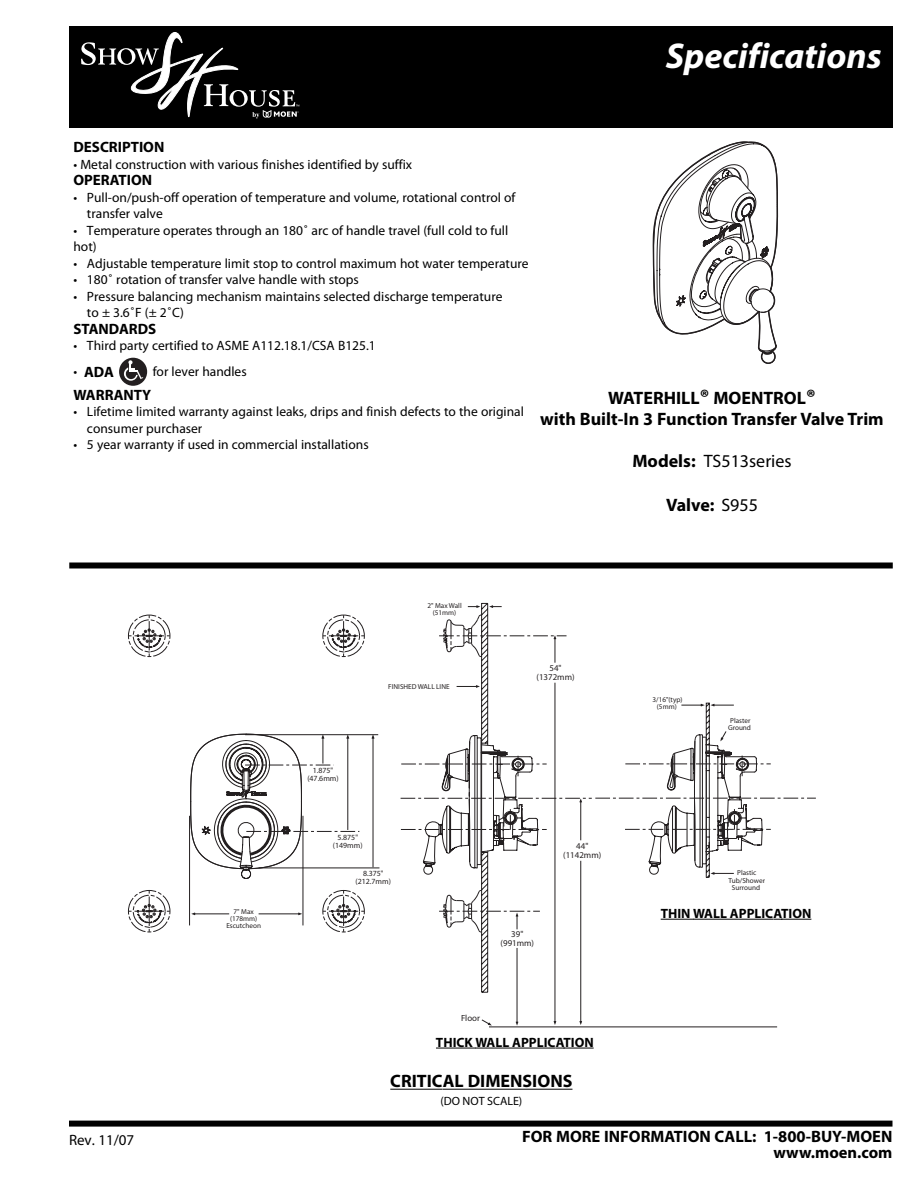
<style>
.page{position:relative;width:918px;height:1188px;background:#fff}
.page>*{position:absolute;margin:0;border:0;box-sizing:border-box;transform-origin:0 0}
.t1{font:italic 700 36px "Myriad Pro";color:#fff}
.t2{font:700 18px/21px "Myriad Pro";color:#000;text-align:center}
.t3{font:18px "Myriad Pro";color:#000}
.t4{font:700 16.5px/16.5px "Myriad Pro";color:#000;text-align:right}
.t5{font:700 15px "Myriad Pro";color:#000}
.t6{font:15px "Myriad Pro";color:#000}
.t7{font:13.5px/16.5px "Myriad Pro";color:#000}
.t8{font:700 13.5px "Myriad Pro";color:#000}
.t9{font:12px "Myriad Pro";color:#000}
.t10{font:8.85px/8.9px "Myriad Pro";color:#231f20;text-align:center}
.t11{font:7.8px/7.8px "Myriad Pro";color:#231f20;text-align:center}
.t12{font:7.2px/7.2px "Myriad Pro";color:#231f20;text-align:center}
.s1{font-size:21px}
.s2{font-weight:700}
.s3{font-weight:400}
</style>
<div class="page">
<div style="left:69px;top:26px;width:823px;height:102px;background:#000"></div>
<svg style="left:81px;top:32px;width:218px;height:86px"></svg>
<div style="left:69px;top:1121px;width:823px;height:6px;background:#000"></div>
<hr style="left:555px;top:683px;width:1px;height:339px;background:#231f20">
<hr style="left:581px;top:861px;width:1px;height:161px;background:#231f20">
<hr style="left:517px;top:948px;width:1px;height:75px;background:#231f20">
<svg style="left:482px;top:1020px;width:10px;height:6px"></svg>
<hr style="left:489px;top:1026px;width:288px;height:1px;background:#231f20">
<svg style="left:127px;top:614px;width:239px;height:319px"></svg>
<hr style="left:348px;top:737px;width:1px;height:93px;background:#231f20">
<hr style="left:373px;top:737px;width:1px;height:130px;background:#231f20">
<hr style="left:245px;top:734px;width:133px;height:1px;background:#231f20">
<hr style="left:259px;top:868px;width:120px;height:1px;background:#231f20">
<hr style="left:390px;top:1089px;width:53px;height:1px;background:#000">
<hr style="left:443px;top:1089px;width:129px;height:1px;background:#000">
<svg style="left:653px;top:141px;width:125px;height:223px"></svg>
<div style="left:69px;top:562px;width:824px;height:6px;background:#000"></div>
<svg style="left:401px;top:603px;width:415px;height:390px"></svg>
<hr style="left:781px;top:919px;width:30px;height:1px;background:#000">
<hr style="left:436px;top:1048px;width:40px;height:1px;background:#000">
<svg style="left:475px;top:1048px;width:12px;height:1px"></svg>
<hr style="left:487px;top:1048px;width:69px;height:1px;background:#000">
<hr style="left:563px;top:1048px;width:31px;height:1px;background:#000">
<svg style="left:119px;top:358px;width:28px;height:28px"></svg>
<h1 class="t1" style="left:666px;top:42px;width:218px">Specifications</h1>
<p class="t5" style="left:73px;top:142px;width:92px">DESCRIPTION</p>
<p class="t7" style="left:73px;top:157px;width:340px">• Metal construction with various finishes identified by suffix</p>
<p class="t5" style="left:73px;top:175px;width:80px">OPERATION</p>
<p class="t7" style="left:87px;top:190px;width:430px;text-indent:-14px">• Pull-on/push-off operation of temperature and volume, rotational control of transfer valve</p>
<p class="t7" style="left:73px;top:223px;width:436px">• Temperature operates through an 180˚ arc of handle travel (full cold to full hot)</p>
<p class="t7" style="left:73px;top:256px;width:457px">• Adjustable temperature limit stop to control maximum hot water temperature</p>
<p class="t7" style="left:73px;top:273px;width:287px">• 180˚ rotation of transfer valve handle with stops</p>
<p class="t7" style="left:87px;top:289px;width:417px;text-indent:-14px">• Pressure balancing mechanism maintains selected discharge temperature to ± 3.6˚F (± 2˚C)</p>
<p class="t5" style="left:73px;top:323px;width:84px">STANDARDS</p>
<p class="t7" style="left:73px;top:334px;width:304px;line-height:25.5px">• Third party certified to ASME A112.18.1/CSA B125.1 •</p>
<p class="t7" style="left:153px;top:364px;width:96px">for lever handles</p>
<p class="t5" style="left:84px;top:366px;width:31px">ADA</p>
<p class="t5" style="left:73px;top:389px;width:79px">WARRANTY</p>
<p class="t7" style="left:87px;top:405px;width:438px;text-indent:-14px">• Lifetime limited warranty against leaks, drips and finish defects to the original consumer purchaser</p>
<p class="t7" style="left:73px;top:438px;width:297px">• 5 year warranty if used in commercial installations</p>
<h2 class="t2" style="left:540px;top:389px;width:345px">WATERHILL<span class="s1">®</span> MOENTROL<span class="s1">®<br></span>with Built-In 3 Function Transfer Valve Trim</h2>
<h2 class="t3" style="left:632px;top:454px;width:161px"><span class="s2">Models:</span> TS513series</h2>
<h2 class="t2" style="left:666px;top:496px;width:93px">Valve: <span class="s3">S955</span></h2>
<p class="t12" style="left:226px;top:908px;width:36px">7" Max (178mm)<br>Escutcheon</p>
<p class="t12" style="left:427px;top:602px;width:36px">2" Max Wall (51mm)</p>
<p class="t11" style="left:307px;top:767px;width:33px">1.875" (47.6mm)</p>
<p class="t12" style="left:388px;top:683px;width:63px">FINISHED WALL LINE</p>
<p class="t11" style="left:333px;top:833px;width:31px">5.875" (149mm)</p>
<p class="t11" style="left:356px;top:869px;width:37px">8.375" (212.7mm)</p>
<p class="t10" style="left:537px;top:663px;width:40px">54" (1372mm)</p>
<p class="t10" style="left:563px;top:842px;width:40px">44" (1142mm)</p>
<p class="t12" style="left:653px;top:696px;width:31px">3/16"(typ) (5mm)</p>
<p class="t12" style="left:728px;top:716px;width:24px">Plaster<br>Ground</p>
<p class="t12" style="left:729px;top:869px;width:38px">Plastic<br>Tub/Shower<br>Surround</p>
<p class="t8" style="left:661px;top:908px;width:152px">THIN WALL APPLICATION</p>
<p class="t10" style="left:501px;top:929px;width:35px">39" (991mm)</p>
<p class="t10" style="left:461px;top:1014px;width:20px">Floor</p>
<p class="t8" style="left:436px;top:1037px;width:159px">THICK WALL APPLICATION</p>
<p class="t6" style="left:69px;top:1134px;width:67px">Rev. 11/07</p>
<h2 class="t2" style="left:390px;top:1073px;width:184px">CRITICAL DIMENSIONS</h2>
<p class="t9" style="left:440px;top:1096px;width:83px">(DO NOT SCALE)</p>
<p class="t4" style="left:522px;top:1130px;width:372px">FOR MORE INFORMATION CALL: 1-800-BUY-MOEN www.moen.com</p>
</div>
